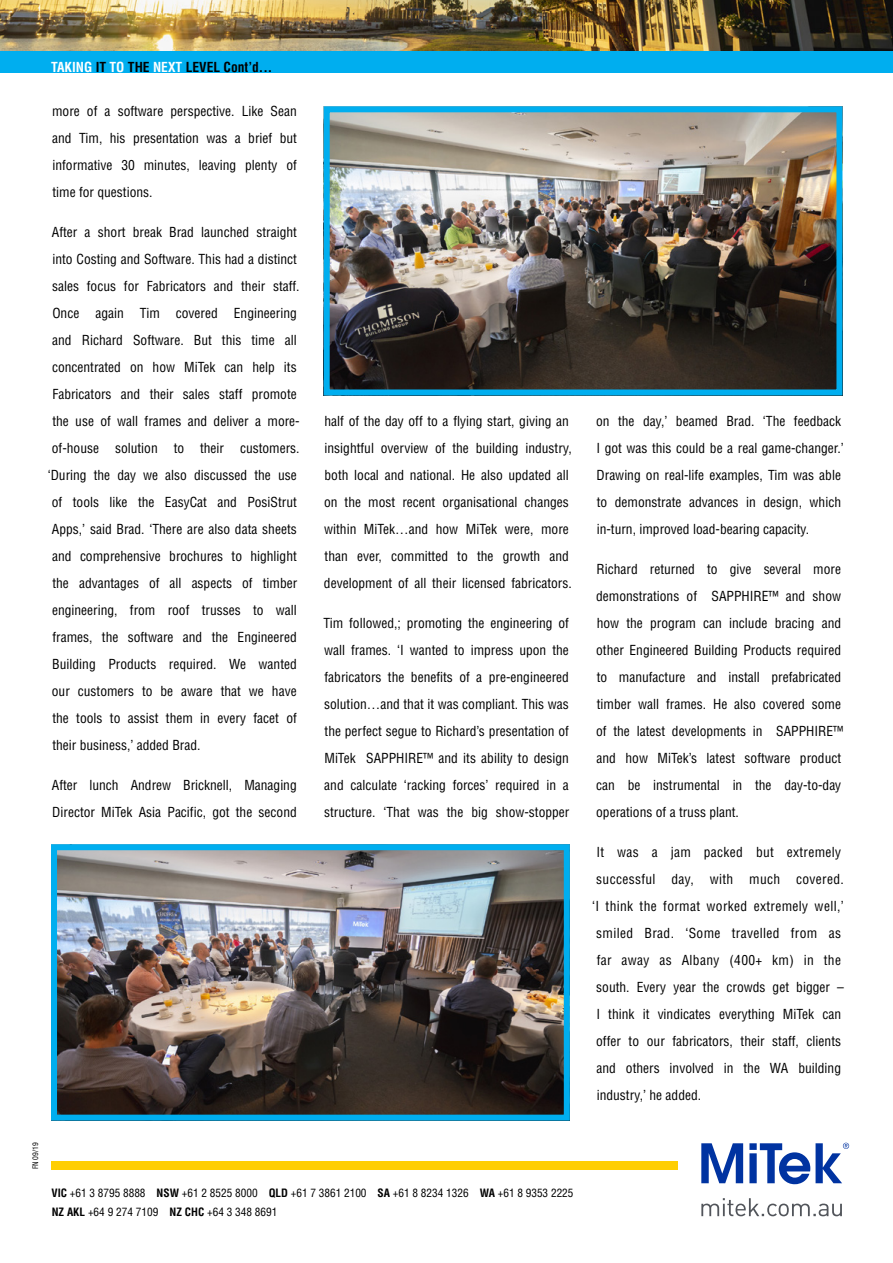
<style>
.page{position:relative;width:893px;height:1263px;background:#fff}
.page>*{position:absolute;margin:0;border:0;box-sizing:border-box;transform-origin:0 0}
.t1{font:condensed 13.5px/27px "Helvetica LT Std";color:#000}
.t2{font:condensed 13.5px "Helvetica LT Std";letter-spacing:.025em;color:#000}
.t3{font:700 condensed 13.5px "Helvetica LT Std";color:#000}
.t4{font:condensed 11.25px/18.8px "Helvetica LT Std";color:#000}
.t5{font:condensed 7.5px "Helvetica LT Std";color:#000}
.s1{color:#fff}
.s2{font-weight:700}
</style>
<div class="page">
<div style="left:51px;top:1161px;width:723px;height:8px;background:#ffce02"></div>
<div style="left:679px;top:1121px;width:188px;height:95px;background:#fff"></div>
<svg style="left:701px;top:1198px;width:141px;height:18px"></svg>
<svg style="left:701px;top:1143px;width:42px;height:40px"></svg>
<svg style="left:749px;top:1143px;width:100px;height:41px"></svg>
<img style="left:0;top:0;width:893px;height:51px">
<div style="left:0;top:51px;width:893px;height:21px;background:#00aeef"></div>
<img style="left:331px;top:113px;width:504px;height:275px">
<div style="left:324px;top:106px;width:518px;height:289px;border:6px solid #00aeef"></div>
<img style="left:58px;top:851px;width:505px;height:263px">
<div style="left:51px;top:844px;width:519px;height:277px;border:6px solid #00aeef"></div>
<p class="t3" style="left:51px;top:59px;width:223px"><span class="s1">TAKING</span> IT <span class="s1">TO</span> THE <span class="s1">NEXT</span> LEVEL Cont’d...</p>
<p class="t1" style="left:52px;top:98px;width:246px;text-align:justify">more of a software perspective. Like Sean and Tim, his presentation was a brief but informative 30 minutes, leaving plenty of time for questions.</p>
<p class="t1" style="left:52px;top:218px;width:247px">After a short break Brad launched straight</p>
<p class="t1" style="left:52px;top:245px;width:246px">into Costing and Software. This had a distinct</p>
<p class="t1" style="left:52px;top:272px;width:249px">sales focus for Fabricators and their staff.</p>
<p class="t1" style="left:52px;top:299px;width:246px">Once again Tim covered Engineering</p>
<p class="t1" style="left:52px;top:326px;width:246px">and Richard Software. But this time all</p>
<p class="t1" style="left:52px;top:353px;width:246px">concentrated on how MiTek can help its</p>
<p class="t1" style="left:52px;top:380px;width:246px">Fabricators and their sales staff promote</p>
<p class="t1" style="left:52px;top:407px;width:249px">the use of wall frames and deliver a more-</p>
<p class="t1" style="left:52px;top:434px;width:249px">of-house solution to their customers.</p>
<p class="t1" style="left:48px;top:461px;width:250px">‘During the day we also discussed the use</p>
<p class="t1" style="left:52px;top:488px;width:246px">of tools like the EasyCat and PosiStrut</p>
<p class="t1" style="left:52px;top:515px;width:246px">Apps,’ said Brad. ‘There are also data sheets</p>
<p class="t1" style="left:52px;top:542px;width:246px">and comprehensive brochures to highlight</p>
<p class="t1" style="left:52px;top:569px;width:246px">the advantages of all aspects of timber</p>
<p class="t1" style="left:52px;top:596px;width:246px">engineering, from roof trusses to wall</p>
<p class="t1" style="left:52px;top:623px;width:246px">frames, the software and the Engineered</p>
<p class="t1" style="left:52px;top:650px;width:246px">Building Products required. We wanted</p>
<p class="t1" style="left:52px;top:677px;width:246px">our customers to be aware that we have</p>
<p class="t1" style="left:52px;top:704px;width:246px">the tools to assist them in every facet of</p>
<p class="t1" style="left:52px;top:731px;width:150px">their business,’ added Brad.</p>
<p class="t1" style="left:52px;top:771px;width:246px">After lunch Andrew Bricknell, Managing<br>Director MiTek Asia Pacific, got the second</p>
<p class="t1" style="left:324px;top:408px;width:249px">half of the day off to a flying start, giving an insightful overview of the building industry, both local and national. He also updated all on the most recent organisational changes within MiTek…and how MiTek were, more than ever, committed to the growth and development of all their licensed fabricators.</p>
<p class="t1" style="left:323px;top:610px;width:248px;text-align:justify">Tim followed,; promoting the engineering of wall frames. ‘I wanted to impress upon the fabricators the benefits of a pre-engineered solution…and that it was compliant. This was the perfect segue to Richard’s presentation of MiTek SAPPHIRE™ and its ability to design and calculate ‘racking forces’ required in a structure. ‘That was the big show-stopper</p>
<p class="t5" style="left:31px;top:1169px;width:28px;rotate:-90deg">FN 09/19</p>
<p class="t4" style="left:51px;top:1184px;width:524px"><span class="s2">VIC</span> +61 3 8795 8888 <span class="s2">NSW</span> +61 2 8525 8000 <span class="s2">QLD</span> +61 7 3861 2100 <span class="s2">SA</span> +61 8 8234 1326 <span class="s2">WA</span> +61 8 9353 2225<br><span class="s2">NZ AKL</span> +64 9 274 7109 <span class="s2">NZ CHC</span> +64 3 348 8691</p>
<p class="t1" style="left:596px;top:408px;width:249px">on the day,’ beamed Brad. ‘The feedback I got was this could be a real game-changer.’ Drawing on real-life examples, Tim was able to demonstrate advances in design, which in-turn, improved load-bearing capacity.</p>
<p class="t1" style="left:596px;top:556px;width:249px">Richard returned to give several more demonstrations of SAPPHIRE™ and show how the program can include bracing and other Engineered Building Products required to manufacture and install prefabricated timber wall frames. He also covered some of the latest developments in SAPPHIRE™ and how MiTek’s latest software product can be instrumental in the day-to-day operations of a truss plant.</p>
<p class="t2" style="left:596px;top:844px;width:246px">It was a jam packed but extremely</p>
<p class="t2" style="left:596px;top:871px;width:249px">successful day, with much covered.</p>
<p class="t2" style="left:592px;top:898px;width:253px">‘I think the format worked extremely well,’</p>
<p class="t2" style="left:596px;top:925px;width:246px">smiled Brad. ‘Some travelled from as</p>
<p class="t2" style="left:597px;top:952px;width:246px">far away as Albany (400+ km) in the</p>
<p class="t1" style="left:596px;top:973px;width:249px">south. Every year the crowds get bigger –</p>
<p class="t1" style="left:596px;top:1000px;width:246px">I think it vindicates everything MiTek can</p>
<p class="t1" style="left:596px;top:1027px;width:246px">offer to our fabricators, their staff, clients</p>
<p class="t1" style="left:596px;top:1054px;width:246px">and others involved in the WA building</p>
<p class="t1" style="left:597px;top:1081px;width:106px">industry,’ he added.</p>
</div>
